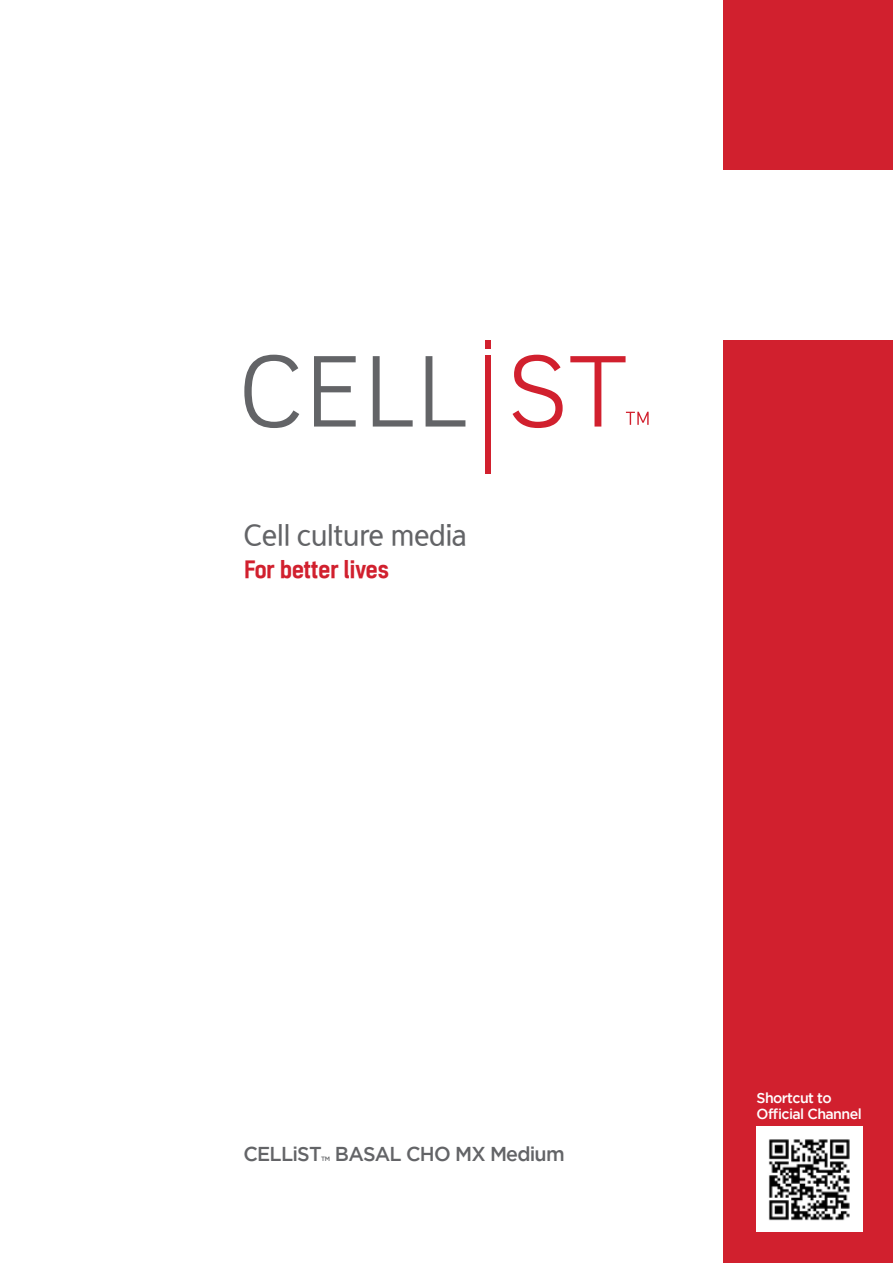
<style>
.page{position:relative;width:893px;height:1263px;background:#fff}
.page>*{position:absolute;margin:0;border:0;box-sizing:border-box;transform-origin:0 0}
.t1{font:27.15px "Yoon Gothic 760";letter-spacing:-.03em;color:#636467;scale:.94 1}
.t2{font:23.4px "HGG Gothicssi P80 g";color:#d1202e}
.t3{font:500 20.1px "Gotham";letter-spacing:-.04em;color:#636467}
.t4{font:500 14.4px/16px "Gotham";letter-spacing:-.04em;color:#fff}
.t5{font:500 6.3px "Gotham";color:#636467}
</style>
<div class="page">
<svg style="left:244px;top:355px;width:55px;height:73px"></svg>
<svg style="left:314px;top:356px;width:42px;height:71px"></svg>
<svg style="left:373px;top:356px;width:40px;height:71px"></svg>
<svg style="left:426px;top:356px;width:39px;height:71px"></svg>
<svg style="left:512px;top:355px;width:51px;height:73px"></svg>
<div style="left:485px;top:355px;width:5px;height:118px;background:#d1202e"></div>
<div style="left:485px;top:340px;width:5px;height:9px;background:#d1202e"></div>
<svg style="left:570px;top:356px;width:79px;height:71px"></svg>
<div style="left:723px;top:0;width:170px;height:170px;background:#d1202e"></div>
<div style="left:723px;top:340px;width:170px;height:923px;background:#d1202e"></div>
<img style="left:756px;top:1126px;width:106px;height:106px">
<h1 class="t1" style="left:243px;top:518px;width:239px">Cell culture media</h1>
<h2 class="t2" style="left:244px;top:557px;width:146px">For better lives</h2>
<h3 class="t3" style="left:243px;top:1142px;width:80px">CELLiST</h3>
<p class="t5" style="left:321px;top:1155px;width:11px">TM</p>
<h3 class="t3" style="left:335px;top:1142px;width:231px">BASAL CHO MX Medium</h3>
<p class="t4" style="left:756px;top:1090px;width:107px">Shortcut to<br>Official Channel</p>
</div>
